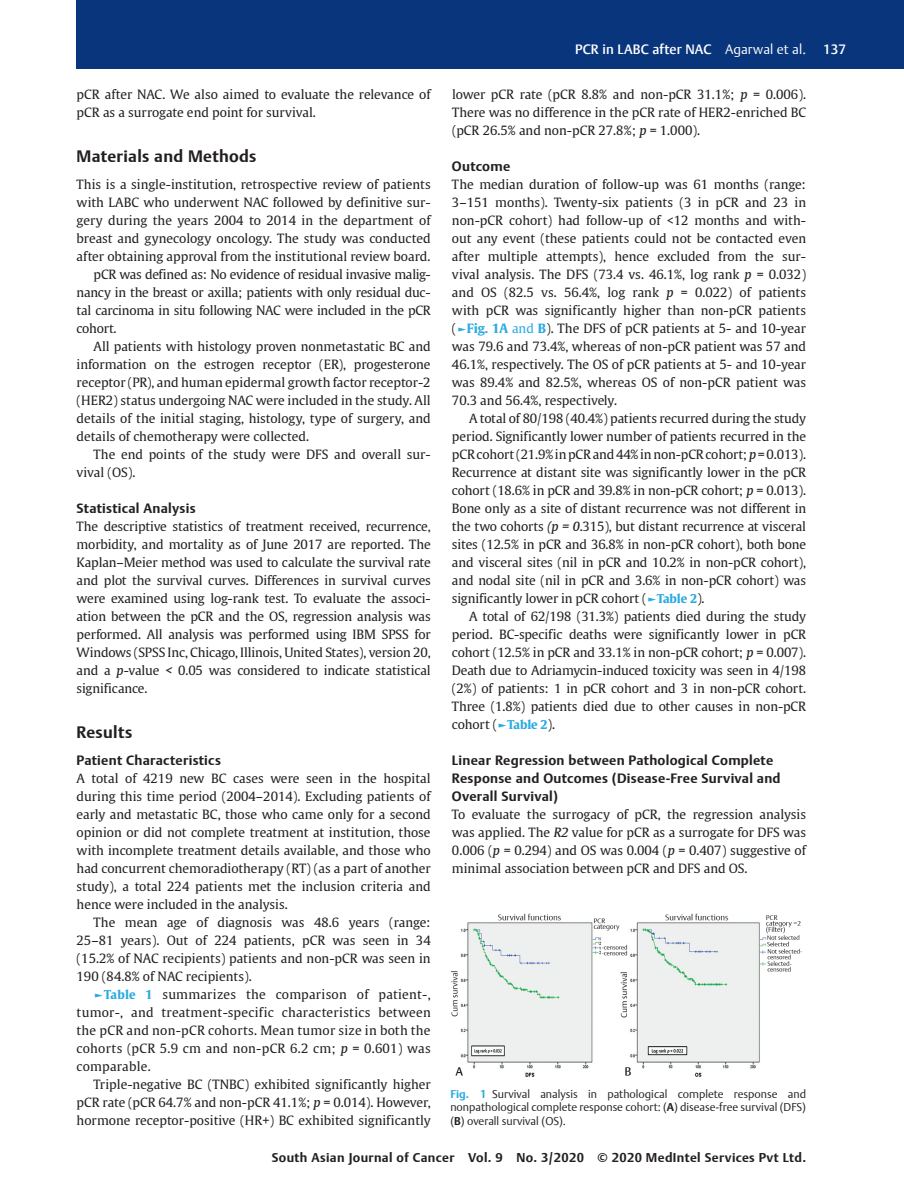
<style>
.page{position:relative;width:904px;height:1200px;background:#fff}
.page>*{position:absolute;margin:0;border:0;box-sizing:border-box;transform-origin:0 0}
.t1{font:700 16.5px "Thieme Argo 2011";letter-spacing:.02em;color:#231f20}
.t2{font:700 13.5px/18px "Thieme Argo 2011";letter-spacing:.02em;color:#231f20}
.t3{font:500 13.5px "Thieme Argo 2011";letter-spacing:.01em;color:#fff}
.t4{font:12.75px/18px "Thieme Gulliver 2011";color:#231f20;text-align:justify}
.t5{font:12.75px "Thieme Gulliver 2011";letter-spacing:-.02em;color:#231f20}
.t6{font:700 12.75px "Thieme Argo 2011";letter-spacing:.03em;color:#231f20}
.t7{font:300 11.25px/13.5px "Thieme Argo 2011";color:#231f20;text-align:justify}
.s1{font-style:italic}
.s2{font-weight:700;font-size:12.15px;color:#2baae1}
.s3{font-weight:300}
.s4{font-weight:700;color:#2baae1}
.s5{color:#2baae1}
.s6{font-weight:700}
</style>
<div class="page">
<div style="left:77px;top:0;width:826px;height:68px;background:#08357c"></div>
<img style="left:451px;top:913px;width:351px;height:164px">
<p class="t4" style="left:77px;top:85px;width:355px">pCR after NAC. We also aimed to evaluate the relevance of pCR as a surrogate end point for survival.</p>
<p class="t1" style="left:77px;top:145px;width:181px">Materials and Methods</p>
<p class="t4" style="left:77px;top:175px;width:355px">This is a single-institution, retrospective review of patients</p>
<p class="t4" style="left:77px;top:193px;width:355px">with LABC who underwent NAC followed by definitive sur-</p>
<p class="t4" style="left:77px;top:211px;width:355px">gery during the years 2004 to 2014 in the department of</p>
<p class="t4" style="left:77px;top:229px;width:355px">breast and gynecology oncology. The study was conducted</p>
<p class="t4" style="left:77px;top:247px;width:355px">after obtaining approval from the institutional review board.</p>
<p class="t5" style="left:94px;top:265px;width:338px">pCR was defined as: No evidence of residual invasive malig-</p>
<p class="t5" style="left:77px;top:283px;width:355px">nancy in the breast or axilla; patients with only residual duc-</p>
<p class="t5" style="left:77px;top:301px;width:355px">tal carcinoma in situ following NAC were included in the pCR</p>
<p class="t4" style="left:77px;top:319px;width:41px">cohort.</p>
<p class="t4" style="left:94px;top:337px;width:338px">All patients with histology proven nonmetastatic BC and</p>
<p class="t4" style="left:77px;top:355px;width:355px">information on the estrogen receptor (ER), progesterone</p>
<p class="t4" style="left:77px;top:373px;width:355px">receptor (PR), and human epidermal growth factor receptor-2</p>
<p class="t4" style="left:77px;top:391px;width:355px">(HER2) status undergoing NAC were included in the study. All</p>
<p class="t4" style="left:77px;top:409px;width:355px">details of the initial staging, histology, type of surgery, and</p>
<p class="t4" style="left:77px;top:427px;width:234px">details of chemotherapy were collected.</p>
<p class="t4" style="left:94px;top:445px;width:338px">The end points of the study were DFS and overall sur-</p>
<p class="t4" style="left:77px;top:463px;width:60px">vival (OS).</p>
<p class="t2" style="left:77px;top:499px;width:120px">Statistical Analysis</p>
<p class="t4" style="left:77px;top:517px;width:355px">The descriptive statistics of treatment received, recurrence, morbidity, and mortality as of June 2017 are reported. The Kaplan–Meier method was used to calculate the survival rate and plot the survival curves. Differences in survival curves were examined using log-rank test. To evaluate the associ&shy;ation between the pCR and the OS, regression analysis was performed. All analysis was performed using IBM SPSS for Windows (SPSS Inc, Chicago, Illinois, United States), version 20, and a <span class="s1">p</span>-value <span class="s1">&lt;</span> 0.05 was considered to indicate statistical significance.</p>
<p class="t1" style="left:77px;top:721px;width:57px">Results</p>
<p class="t2" style="left:77px;top:751px;width:146px">Patient Characteristics</p>
<p class="t4" style="left:77px;top:769px;width:355px">A total of 4219 new BC cases were seen in the hospital during this time period (2004–2014). Excluding patients of early and metastatic BC, those who came only for a second opinion or did not complete treatment at institution, those with incomplete treatment details available, and those who had concurrent chemoradiotherapy (RT) (as a part of another study), a total 224 patients met the inclusion criteria and hence were included in the analysis.</p>
<p class="t4" style="left:77px;top:913px;width:355px;text-indent:17px">The mean age of diagnosis was 48.6 years (range:<br>25–81 years). Out of 224 patients, pCR was seen in 34 (15.2% of NAC recipients) patients and non-pCR was seen in 190 (84.8% of NAC recipients).</p>
<p class="t4" style="left:77px;top:985px;width:355px;text-indent:17px"><span class="s2">►Table 1</span> summarizes the comparison of patient-, tumor-, and treatment-specific characteristics between the pCR and non-pCR cohorts. Mean tumor size in both the cohorts (pCR 5.9 cm and non-pCR 6.2 cm; <span class="s1">p</span> = 0.601) was comparable.</p>
<p class="t4" style="left:77px;top:1075px;width:355px;text-indent:17px">Triple-negative BC (TNBC) exhibited significantly higher pCR rate (pCR 64.7% and non-pCR 41.1%; <span class="s1">p</span> = 0.014). However, hormone receptor-positive (HR+) BC exhibited significantly</p>
<p class="t3" style="left:574px;top:41px;width:232px">PCR in LABC after NAC <span class="s3">Agarwal et al.</span></p>
<p class="t3" style="left:822px;top:41px;width:25px">137</p>
<p class="t4" style="left:452px;top:85px;width:355px">lower pCR rate (pCR 8.8% and non-pCR 31.1%; <span class="s1">p</span> = 0.006).<br>There was no difference in the pCR rate of HER2-enriched BC (pCR 26.5% and non-pCR 27.8%; <span class="s1">p</span> = 1.000).</p>
<p class="t2" style="left:452px;top:157px;width:60px">Outcome</p>
<p class="t4" style="left:452px;top:175px;width:355px">The median duration of follow-up was 61 months (range:<br>3–151 months). Twenty-six patients (3 in pCR and 23 in non-pCR cohort) had follow-up of &lt;12 months and with&shy;out any event (these patients could not be contacted even after multiple attempts), hence excluded from the sur&shy;vival analysis. The DFS (73.4 vs. 46.1%, log rank <span class="s1">p</span> = 0.032) and OS (82.5 vs. 56.4%, log rank <span class="s1">p</span> = 0.022) of patients with pCR was significantly higher than non-pCR patients (<span class="s2">►</span><span class="s4">Fig. 1A</span> <span class="s5">and</span> <span class="s4">B</span>). The DFS of pCR patients at 5- and 10-year was 79.6 and 73.4%, whereas of non-pCR patient was 57 and 46.1%, respectively. The OS of pCR patients at 5- and 10-year was 89.4% and 82.5%, whereas OS of non-pCR patient was 70.3 and 56.4%, respectively.</p>
<p class="t4" style="left:452px;top:409px;width:355px;text-indent:17px">A total of 80/198 (40.4%) patients recurred during the study period. Significantly lower number of patients recurred in the pCR cohort (21.9% in pCR and 44% in non-pCR cohort; <span class="s1">p</span> = 0.013).<br>Recurrence at distant site was significantly lower in the pCR cohort (18.6% in pCR and 39.8% in non-pCR cohort; <span class="s1">p</span> = 0.013).<br>Bone only as a site of distant recurrence was not different in the two cohorts <span class="s1">(p = 0</span>.315), but distant recurrence at visceral sites (12.5% in pCR and 36.8% in non-pCR cohort), both bone and visceral sites (nil in pCR and 10.2% in non-pCR cohort), and nodal site (nil in pCR and 3.6% in non-pCR cohort) was significantly lower in pCR cohort (<span class="s2">►Table 2</span>).</p>
<p class="t4" style="left:452px;top:607px;width:355px;text-indent:17px">A total of 62/198 (31.3%) patients died during the study period. BC-specific deaths were significantly lower in pCR cohort (12.5% in pCR and 33.1% in non-pCR cohort; <span class="s1">p</span> = 0.007).<br>Death due to Adriamycin-induced toxicity was seen in 4/198 (2%) of patients: 1 in pCR cohort and 3 in non-pCR cohort.<br>Three (1.8%) patients died due to other causes in non-pCR cohort (<span class="s2">►Table 2</span>).</p>
<p class="t2" style="left:452px;top:751px;width:330px">Linear Regression between Pathological Complete<br>Response and Outcomes (Disease-Free Survival and<br>Overall Survival)</p>
<p class="t4" style="left:452px;top:805px;width:355px">To evaluate the surrogacy of pCR, the regression analysis was applied. The <span class="s1">R2</span> value for pCR as a surrogate for DFS was 0.006 (<span class="s1">p</span> = 0.294) and OS was 0.004 (<span class="s1">p</span> = 0.407) suggestive of minimal association between pCR and DFS and OS.</p>
<p class="t7" style="left:450px;top:1087px;width:357px"><span class="s4">Fig. 1</span> Survival analysis in pathological complete response and nonpathological complete response cohort: (<span class="s6">A</span>) disease-free survival (DFS) (<span class="s6">B</span>) overall survival (OS).</p>
<p class="t6" style="left:271px;top:1149px;width:535px">South Asian Journal of Cancer Vol. 9 No. 3/2020 © 2020 MedIntel Services Pvt Ltd.</p>
</div>
